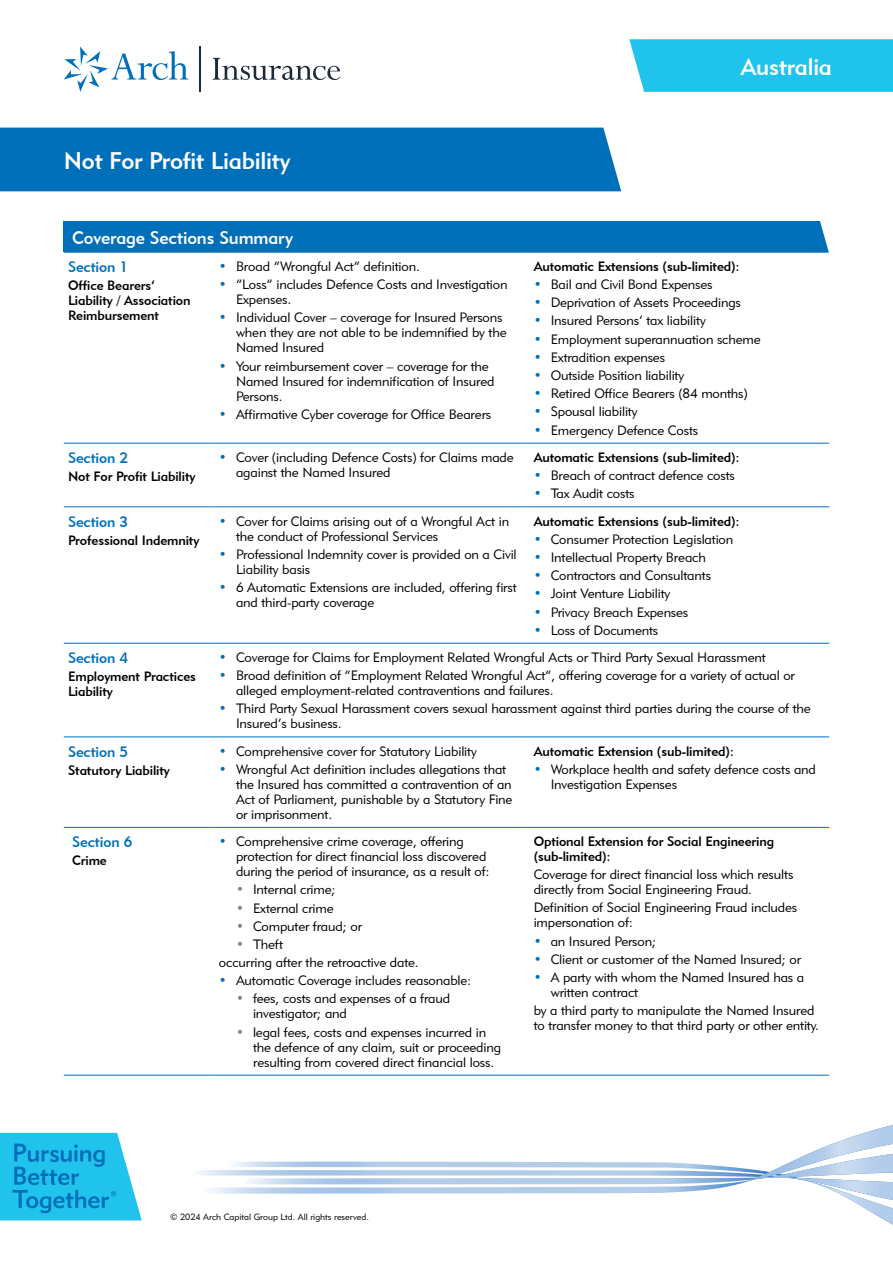
<style>
.page{position:relative;width:893px;height:1263px;background:#fff}
.page>*{position:absolute;margin:0;border:0;box-sizing:border-box;transform-origin:0 0}
.t1{font:24px "Geometric 415 BT Medium A";letter-spacing:-.01em;color:#fff}
.t2{font:23.7px "Geometric 415 BT Medium A";letter-spacing:-.01em;color:#fff}
.t3{font:18px "Geometric 415 BT Medium A";letter-spacing:-.01em;color:#fff}
.t4{font:15px "Geometric 415 BT Medium A";letter-spacing:-.01em;color:#006fba}
.t5{font:13.5px/15px "Geometric 415 BT Lite A";letter-spacing:-.01em;color:#000}
.t6{font:13.5px/15px "Geometric 415 BT Medium A";letter-spacing:-.01em;color:#000}
.t7{font:9px "Geometric 415 BT Lite A";color:#000}
.s1{color:#006fba}
.s2{color:#808285}
</style>
<div class="page">
<svg style="left:64px;top:46px;width:124px;height:46px"></svg>
<hr style="left:200px;top:46px;width:1px;height:46px;background:#1c2b39">
<svg style="left:213px;top:58px;width:127px;height:22px"></svg>
<svg style="left:629px;top:39px;width:264px;height:53px;background:#28c5ec"></svg>
<div style="left:64px;top:221px;width:765px;height:31px;background:#006fba"></div>
<hr style="left:64px;top:252px;width:146px;height:1px;background:#006fba">
<hr style="left:210px;top:252px;width:315px;height:1px;background:#006fba">
<hr style="left:525px;top:252px;width:304px;height:1px;background:#006fba">
<hr style="left:64px;top:443px;width:146px;height:1px;background:#006fba">
<hr style="left:210px;top:443px;width:315px;height:1px;background:#006fba">
<hr style="left:525px;top:443px;width:304px;height:1px;background:#006fba">
<hr style="left:64px;top:506px;width:146px;height:1px;background:#006fba">
<hr style="left:210px;top:506px;width:315px;height:1px;background:#006fba">
<hr style="left:525px;top:506px;width:304px;height:1px;background:#006fba">
<hr style="left:64px;top:643px;width:146px;height:1px;background:#006fba">
<hr style="left:210px;top:643px;width:315px;height:1px;background:#006fba">
<hr style="left:525px;top:643px;width:304px;height:1px;background:#006fba">
<hr style="left:64px;top:736px;width:146px;height:1px;background:#006fba">
<hr style="left:210px;top:736px;width:315px;height:1px;background:#006fba">
<hr style="left:525px;top:736px;width:304px;height:1px;background:#006fba">
<hr style="left:64px;top:827px;width:146px;height:1px;background:#006fba">
<hr style="left:210px;top:827px;width:315px;height:1px;background:#006fba">
<hr style="left:525px;top:827px;width:304px;height:1px;background:#006fba">
<hr style="left:64px;top:1075px;width:146px;height:1px;background:#006fba">
<hr style="left:210px;top:1075px;width:315px;height:1px;background:#006fba">
<hr style="left:525px;top:1075px;width:304px;height:1px;background:#006fba">
<svg style="left:0;top:1133px;width:142px;height:87px;background:#2fbce6"></svg>
<svg style="left:198px;top:1125px;width:695px;height:100px"></svg>
<div style="left:0;top:128px;width:621px;height:63px;background:#006fba"></div>
<svg style="left:820px;top:221px;width:9px;height:32px"></svg>
<h2 class="t2" style="left:741px;top:53px;width:93px">Australia</h2>
<h1 class="t1" style="left:64px;top:145px;width:228px">Not For Profit Liability</h1>
<h3 class="t3" style="left:72px;top:226px;width:222px">Coverage Sections Summary</h3>
<p class="t4" style="left:68px;top:258px;width:62px">Section 1</p>
<p class="t6" style="left:68px;top:278px;width:124px">Office Bearers’<br>Liability / Association<br>Reimbursement</p>
<p class="t5" style="left:219px;top:259px;width:202px"><span class="s1">•</span> Broad “Wrongful Act” definition.</p>
<p class="t5" style="left:236px;top:277px;width:273px;text-indent:-17px"><span class="s1">•</span> “Loss” includes Defence Costs and Investigation<br>Expenses.</p>
<p class="t5" style="left:236px;top:310px;width:272px;text-indent:-17px"><span class="s1">•</span> Individual Cover – coverage for Insured Persons when they are not able to be indemnified by the<br>Named Insured</p>
<p class="t5" style="left:236px;top:358px;width:260px;text-indent:-17px"><span class="s1">•</span> Your reimbursement cover – coverage for the<br>Named Insured for indemnification of Insured<br>Persons.</p>
<p class="t5" style="left:219px;top:406px;width:274px"><span class="s1">•</span> Affirmative Cyber coverage for Office Bearers</p>
<p class="t6" style="left:534px;top:258px;width:208px">Automatic Extensions (sub-limited):</p>
<p class="t5" style="left:534px;top:277px;width:180px"><span class="s1">•</span> Bail and Civil Bond Expenses</p>
<p class="t5" style="left:534px;top:295px;width:209px"><span class="s1">•</span> Deprivation of Assets Proceedings</p>
<p class="t5" style="left:534px;top:313px;width:174px"><span class="s1">•</span> Insured Persons’ tax liability</p>
<p class="t5" style="left:534px;top:331px;width:228px"><span class="s1">•</span> Employment superannuation scheme</p>
<p class="t5" style="left:534px;top:349px;width:133px"><span class="s1">•</span> Extradition expenses</p>
<p class="t5" style="left:534px;top:368px;width:152px"><span class="s1">•</span> Outside Position liability</p>
<p class="t5" style="left:534px;top:386px;width:216px"><span class="s1">•</span> Retired Office Bearers (84 months)</p>
<p class="t5" style="left:534px;top:404px;width:105px"><span class="s1">•</span> Spousal liability</p>
<p class="t5" style="left:534px;top:422px;width:166px"><span class="s1">•</span> Emergency Defence Costs</p>
<p class="t4" style="left:68px;top:449px;width:62px">Section 2</p>
<p class="t6" style="left:68px;top:469px;width:129px">Not For Profit Liability</p>
<p class="t5" style="left:236px;top:449px;width:279px;text-indent:-17px"><span class="s1">•</span> Cover (including Defence Costs) for Claims made against the Named Insured</p>
<p class="t6" style="left:534px;top:449px;width:208px">Automatic Extensions (sub-limited):</p>
<p class="t5" style="left:534px;top:468px;width:203px"><span class="s1">•</span> Breach of contract defence costs</p>
<p class="t5" style="left:534px;top:486px;width:102px"><span class="s1">•</span> Tax Audit costs</p>
<p class="t4" style="left:68px;top:512px;width:62px">Section 3</p>
<p class="t6" style="left:68px;top:532px;width:133px">Professional Indemnity</p>
<p class="t5" style="left:236px;top:513px;width:275px;text-indent:-17px"><span class="s1">•</span> Cover for Claims arising out of a Wrongful Act in the conduct of Professional Services</p>
<p class="t5" style="left:236px;top:546px;width:282px;text-indent:-17px"><span class="s1">•</span> Professional Indemnity cover is provided on a Civil<br>Liability basis</p>
<p class="t5" style="left:236px;top:579px;width:282px;text-indent:-17px"><span class="s1">•</span> 6 Automatic Extensions are included, offering first and third-party coverage</p>
<p class="t6" style="left:534px;top:513px;width:208px">Automatic Extensions (sub-limited):</p>
<p class="t5" style="left:534px;top:531px;width:201px"><span class="s1">•</span> Consumer Protection Legislation</p>
<p class="t5" style="left:534px;top:549px;width:174px"><span class="s1">•</span> Intellectual Property Breach</p>
<p class="t5" style="left:534px;top:568px;width:179px"><span class="s1">•</span> Contractors and Consultants</p>
<p class="t5" style="left:534px;top:586px;width:138px"><span class="s1">•</span> Joint Venture Liability</p>
<p class="t5" style="left:534px;top:604px;width:156px"><span class="s1">•</span> Privacy Breach Expenses</p>
<p class="t5" style="left:534px;top:622px;width:126px"><span class="s1">•</span> Loss of Documents</p>
<p class="t4" style="left:68px;top:649px;width:62px">Section 4</p>
<p class="t6" style="left:68px;top:669px;width:130px">Employment Practices<br>Liability</p>
<p class="t5" style="left:219px;top:650px;width:548px"><span class="s1">•</span> Coverage for Claims for Employment Related Wrongful Acts or Third Party Sexual Harassment</p>
<p class="t5" style="left:236px;top:668px;width:560px;text-indent:-17px"><span class="s1">•</span> Broad definition of “Employment Related Wrongful Act”, offering coverage for a variety of actual or alleged employment-related contraventions and failures.</p>
<p class="t5" style="left:236px;top:701px;width:576px;text-indent:-17px"><span class="s1">•</span> Third Party Sexual Harassment covers sexual harassment against third parties during the course of the<br>Insured’s business.</p>
<p class="t4" style="left:68px;top:742px;width:62px">Section 5</p>
<p class="t6" style="left:68px;top:762px;width:103px">Statutory Liability</p>
<p class="t5" style="left:219px;top:743px;width:259px"><span class="s1">•</span> Comprehensive cover for Statutory Liability</p>
<p class="t5" style="left:236px;top:761px;width:278px;text-indent:-17px"><span class="s1">•</span> Wrongful Act definition includes allegations that the Insured has committed a contravention of an Act of Parliament, punishable by a Statutory Fine or imprisonment.</p>
<p class="t6" style="left:534px;top:743px;width:202px">Automatic Extension (sub-limited):</p>
<p class="t5" style="left:551px;top:761px;width:267px;text-indent:-17px"><span class="s1">•</span> Workplace health and safety defence costs and<br>Investigation Expenses</p>
<p class="t4" style="left:72px;top:833px;width:62px">Section 6</p>
<p class="t6" style="left:72px;top:853px;width:36px">Crime</p>
<p class="t5" style="left:236px;top:834px;width:255px;text-indent:-17px"><span class="s1">•</span> Comprehensive crime coverage, offering protection for direct financial loss discovered during the period of insurance, as a result of:</p>
<p class="t5" style="left:236px;top:882px;width:101px"><span class="s2">•</span> Internal crime;</p>
<p class="t5" style="left:236px;top:900px;width:99px"><span class="s2">•</span> External crime</p>
<p class="t5" style="left:236px;top:918px;width:127px"><span class="s2">•</span> Computer fraud; or</p>
<p class="t5" style="left:219px;top:935px;width:201px;line-height:18.1px;text-indent:17px"><span class="s2">•</span> Theft<br>occurring after the retroactive date.</p>
<p class="t5" style="left:219px;top:973px;width:254px"><span class="s1">•</span> Automatic Coverage includes reasonable:</p>
<p class="t5" style="left:253px;top:991px;width:199px;text-indent:-17px"><span class="s2">•</span> fees, costs and expenses of a fraud investigator; and</p>
<p class="t5" style="left:253px;top:1024px;width:250px;text-indent:-17px"><span class="s2">•</span> legal fees, costs and expenses incurred in the defence of any claim, suit or proceeding resulting from covered direct financial loss.</p>
<p class="t6" style="left:534px;top:834px;width:242px">Optional Extension for Social Engineering (sub-limited):</p>
<p class="t5" style="left:534px;top:867px;width:261px">Coverage for direct financial loss which results directly from Social Engineering Fraud.</p>
<p class="t5" style="left:534px;top:900px;width:265px">Definition of Social Engineering Fraud includes impersonation of:</p>
<p class="t5" style="left:534px;top:933px;width:124px"><span class="s1">•</span> an Insured Person;</p>
<p class="t5" style="left:534px;top:951px;width:269px"><span class="s1">•</span> Client or customer of the Named Insured; or</p>
<p class="t5" style="left:551px;top:969px;width:255px;text-indent:-17px"><span class="s1">•</span> A party with whom the Named Insured has a written contract</p>
<p class="t5" style="left:534px;top:1003px;width:287px">by a third party to manipulate the Named Insured to transfer money to that third party or other entity.</p>
<p class="t7" style="left:170px;top:1212px;width:200px">© 2024 Arch Capital Group Ltd. All rights reserved.</p>
</div>
